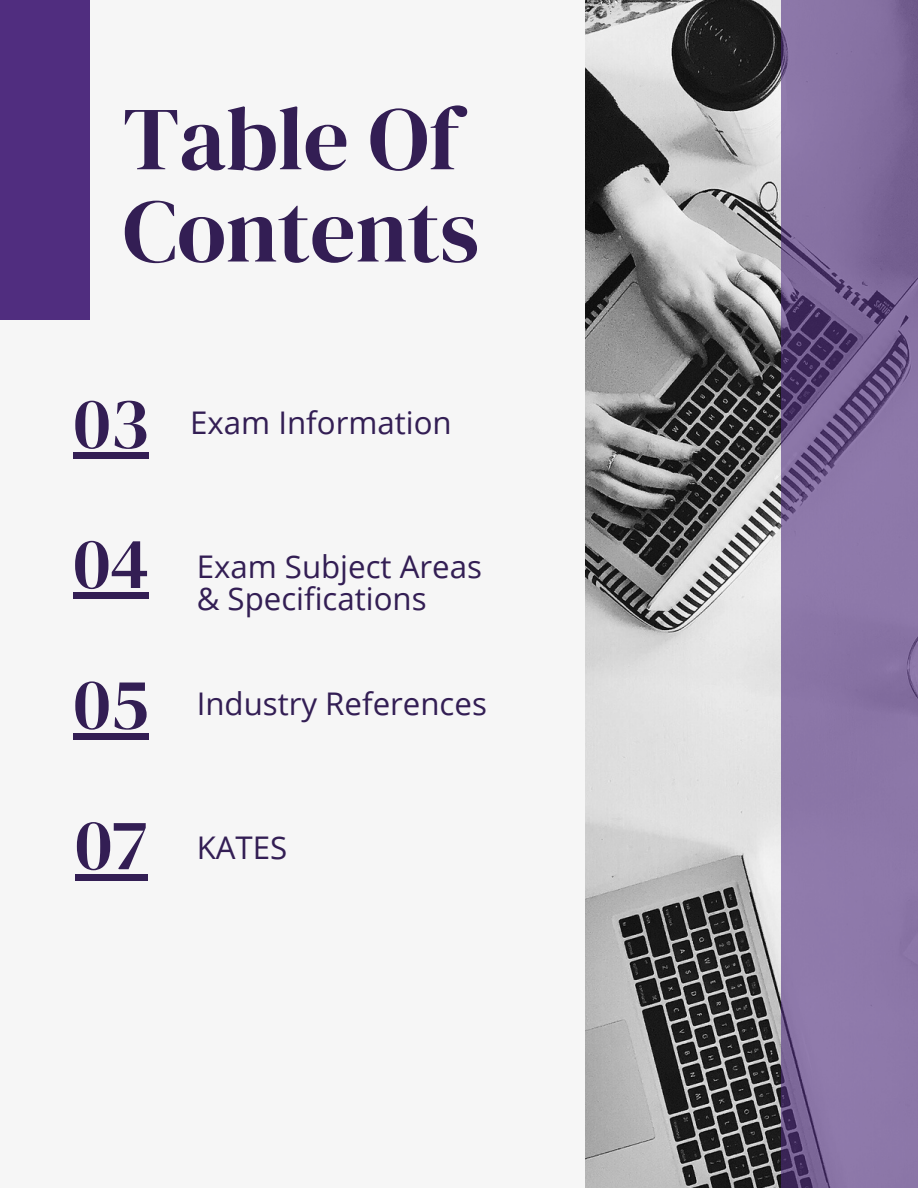
<style>
.page{position:relative;width:918px;height:1188px;background:#f6f6f6}
.page>*{position:absolute;margin:0;border:0;box-sizing:border-box;transform-origin:0 0}
.t1{font:89.7px/92.2px "DM Serif Display";color:#331e54}
.t2{font:72.75px/140.6px "DM Serif Display";color:#331e54}
.t3{font:31.2px/31.5px "Open Sans";color:#331e54}
</style>
<div class="page">
<img style="left:586px;top:0;width:195px;height:1188px">
<svg style="left:781px;top:0;width:137px;height:1188px;background:#836e9f"></svg>
<div style="left:74px;top:452px;width:75px;height:7px;background:#331e54"></div>
<div style="left:74px;top:593px;width:75px;height:6px;background:#331e54"></div>
<div style="left:0;top:0;width:89px;height:320px;background:#502d7f"></div>
<div style="left:74px;top:733px;width:75px;height:7px;background:#331e54"></div>
<div style="left:75px;top:874px;width:72px;height:6px;background:#331e54"></div>
<h1 class="t1" style="left:123px;top:92px;width:358px">Table Of<br>Contents</h1>
<h2 class="t2" style="left:74px;top:352px;width:77px">03</h2>
<p class="t3" style="left:190px;top:406px;width:263px">Exam Information</p>
<h2 class="t2" style="left:74px;top:492px;width:77px">04<br>05</h2>
<h2 class="t2" style="left:75px;top:773px;width:74px">07</h2>
<p class="t3" style="left:197px;top:551px;width:287px">Exam Subject Areas &amp; Specifications</p>
<p class="t3" style="left:197px;top:687px;width:292px">Industry References</p>
<p class="t3" style="left:197px;top:831px;width:92px">KATES</p>
</div>
